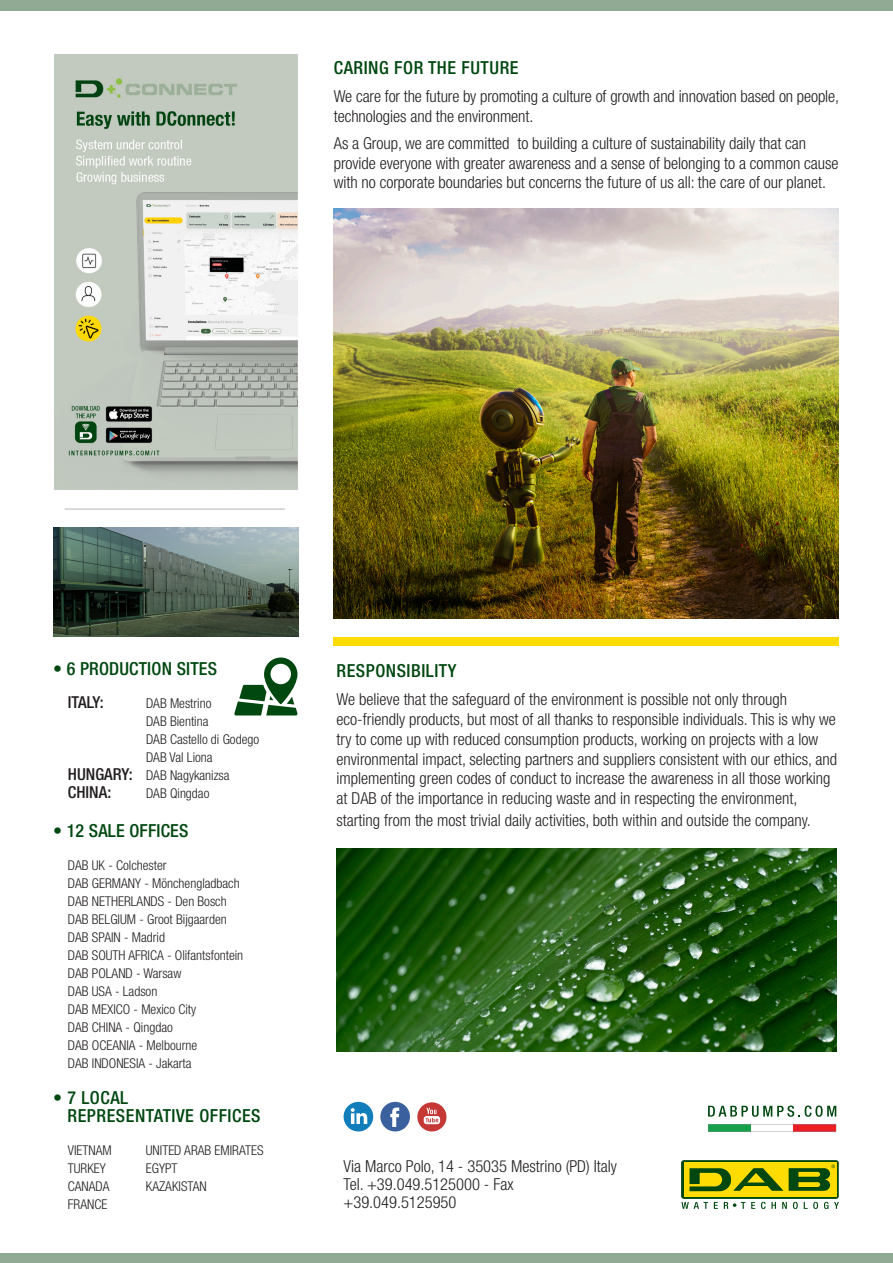
<style>
.page{position:relative;width:893px;height:1263px;background:#fff}
.page>*{position:absolute;margin:0;border:0;box-sizing:border-box;transform-origin:0 0}
.t1{font:500 condensed 18px "Helvetica Neue LT Std";letter-spacing:.03em;color:#004710}
.t2{font:500 condensed 18px "Helvetica Neue LT Std";letter-spacing:.01em;color:#004710}
.t3{font:300 condensed 16.5px/19.8px "Helvetica Neue LT Std";color:#231f20}
.t4{font:500 condensed 16.5px "Helvetica Neue LT Std";color:#231f20}
.t5{font:300 condensed 13.5px "Helvetica Neue LT Std";color:#231f20}
.s1{font-weight:200}
.s2{font-weight:500;font-size:16.5px}
</style>
<div class="page">
<div style="left:0;top:0;width:893px;height:11px;background:#90aa94"></div>
<div style="left:0;top:1254px;width:893px;height:9px;background:#90aa94"></div>
<svg style="left:234px;top:657px;width:63px;height:58px"></svg>
<img style="left:336px;top:849px;width:500px;height:202px">
<svg style="left:708px;top:1105px;width:128px;height:12px"></svg>
<svg style="left:708px;top:1124px;width:128px;height:7px"></svg>
<svg style="left:380px;top:1102px;width:30px;height:29px"></svg>
<svg style="left:344px;top:1102px;width:29px;height:29px"></svg>
<div style="left:417px;top:1102px;width:29px;height:29px;background:#c53836;border-radius:50%"></div>
<svg style="left:424px;top:1108px;width:16px;height:16px"></svg>
<svg style="left:681px;top:1202px;width:27px;height:7px"></svg>
<svg style="left:714px;top:1202px;width:4px;height:7px"></svg>
<svg style="left:751px;top:1202px;width:4px;height:7px"></svg>
<svg style="left:761px;top:1202px;width:15px;height:7px"></svg>
<svg style="left:782px;top:1202px;width:5px;height:7px"></svg>
<svg style="left:793px;top:1202px;width:5px;height:7px"></svg>
<svg style="left:804px;top:1202px;width:14px;height:7px"></svg>
<svg style="left:824px;top:1202px;width:15px;height:7px"></svg>
<svg style="left:681px;top:1160px;width:158px;height:39px"></svg>
<div style="left:683px;top:1162px;width:153px;height:34px;background:#ffdc01"></div>
<svg style="left:724px;top:1202px;width:21px;height:7px"></svg>
<svg style="left:789px;top:1164px;width:46px;height:27px"></svg>
<svg style="left:689px;top:1168px;width:94px;height:23px"></svg>
<img style="left:54px;top:54px;width:244px;height:436px">
<hr style="left:65px;top:509px;width:220px;height:1px;background:#b2b3b7">
<div style="left:334px;top:637px;width:505px;height:8px;background:#ffdc01"></div>
<img style="left:334px;top:208px;width:505px;height:410px">
<img style="left:54px;top:528px;width:244px;height:108px">
<p class="t1" style="left:334px;top:57px;width:186px">CARING FOR THE FUTURE</p>
<p class="t3" style="left:334px;top:86px;width:507px">We care for the future by promoting a culture of growth and innovation based on people, technologies and the environment.</p>
<p class="t3" style="left:334px;top:133px;width:506px">As a Group, we are committed to building a culture of sustainability daily that can provide everyone with greater awareness and a sense of belonging to a common cause with no corporate boundaries but concerns the future of us all: the care of our planet.</p>
<p class="t2" style="left:53px;top:657px;width:166px"><span class="s1">•</span> 6 PRODUCTION SITES</p>
<p class="t4" style="left:68px;top:692px;width:38px">ITALY:</p>
<p class="t5" style="left:146px;top:695px;width:67px">DAB Mestrino</p>
<p class="t5" style="left:146px;top:713px;width:64px">DAB Bientina</p>
<p class="t5" style="left:146px;top:731px;width:115px">DAB Castello di Godego</p>
<p class="t5" style="left:146px;top:749px;width:68px">DAB Val Liona</p>
<p class="t5" style="left:68px;top:767px;width:163px"><span class="s2">HUNGARY:</span> DAB Nagykanizsa</p>
<p class="t4" style="left:68px;top:782px;width:45px">CHINA:</p>
<p class="t5" style="left:146px;top:785px;width:65px">DAB Qingdao</p>
<p class="t2" style="left:53px;top:820px;width:137px"><span class="s1">•</span> 12 SALE OFFICES</p>
<p class="t5" style="left:68px;top:857px;width:100px">DAB UK - Colchester</p>
<p class="t5" style="left:68px;top:875px;width:173px">DAB GERMANY - Mönchengladbach</p>
<p class="t5" style="left:68px;top:893px;width:160px">DAB NETHERLANDS - Den Bosch</p>
<p class="t5" style="left:68px;top:911px;width:160px">DAB BELGIUM - Groot Bijgaarden</p>
<p class="t5" style="left:68px;top:929px;width:99px">DAB SPAIN - Madrid</p>
<p class="t5" style="left:68px;top:947px;width:177px">DAB SOUTH AFRICA - Olifantsfontein</p>
<p class="t5" style="left:68px;top:965px;width:115px">DAB POLAND - Warsaw</p>
<p class="t5" style="left:68px;top:983px;width:91px">DAB USA - Ladson</p>
<p class="t5" style="left:68px;top:1001px;width:130px">DAB MEXICO - Mexico City</p>
<p class="t5" style="left:68px;top:1019px;width:106px">DAB CHINA - Qingdao</p>
<p class="t5" style="left:68px;top:1037px;width:131px">DAB OCEANIA - Melbourne</p>
<p class="t5" style="left:68px;top:1055px;width:125px">DAB INDONESIA - Jakarta</p>
<p class="t1" style="left:53px;top:1087px;width:77px">• 7 LOCAL</p>
<p class="t1" style="left:68px;top:1105px;width:194px">REPRESENTATIVE OFFICES</p>
<p class="t5" style="left:68px;top:1142px;width:45px">VIETNAM</p>
<p class="t5" style="left:68px;top:1160px;width:39px">TURKEY</p>
<p class="t5" style="left:68px;top:1178px;width:43px">CANADA</p>
<p class="t5" style="left:68px;top:1196px;width:41px">FRANCE</p>
<p class="t5" style="left:146px;top:1142px;width:119px">UNITED ARAB EMIRATES</p>
<p class="t5" style="left:146px;top:1160px;width:33px">EGYPT</p>
<p class="t5" style="left:146px;top:1178px;width:62px">KAZAKISTAN</p>
<p class="t1" style="left:336px;top:660px;width:122px">RESPONSIBILITY</p>
<p class="t3" style="left:336px;top:689px;width:502px">We believe that the safeguard of the environment is possible not only through eco-friendly products, but most of all thanks to responsible individuals. This is why we try to come up with reduced consumption products, working on projects with a low environmental impact, selecting partners and suppliers consistent with our ethics, and implementing green codes of conduct to increase the awareness in all those working at DAB of the importance in reducing waste and in respecting the environment,</p>
<p class="t3" style="left:336px;top:810px;width:476px">starting from the most trivial daily activities, both within and outside the company.</p>
<p class="t3" style="left:344px;top:1156px;width:275px">Via Marco Polo, 14 - 35035 Mestrino (PD) Italy</p>
<p class="t3" style="left:344px;top:1175px;width:171px;line-height:18px">Tel. +39.049.5125000 - Fax +39.049.5125950</p>
</div>
